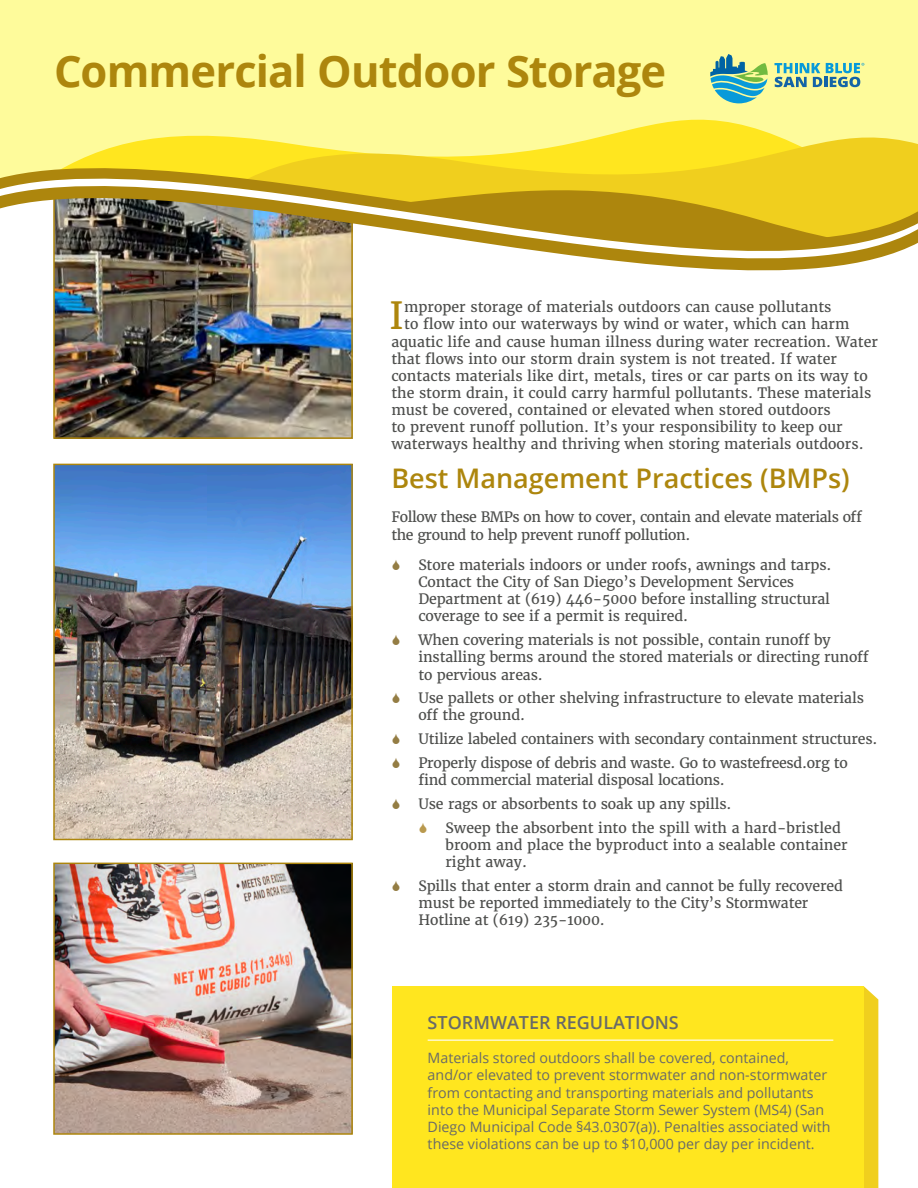
<style>
.page{position:relative;width:918px;height:1188px;background:#fff}
.page>*{position:absolute;margin:0;border:0;box-sizing:border-box;transform-origin:0 0}
.t1{font:700 43.5px "Open Sans";letter-spacing:-.02em;color:#ad860d}
.t2{font:37.2px "Merriweather";color:#ad860d}
.t3{font:600 27px "Open Sans";color:#ad860d}
.t4{font:600 18px "Open Sans";color:#696a68}
.t5{font:14.25px/17.1px "Merriweather";letter-spacing:-.01em;color:#4d4e4c}
.t6{font:14.25px/17.1px "Open Sans";color:#696a68}
.t7{font:14.25px/17.1px "Merriweather";letter-spacing:-.03em;color:#4d4e4c}
</style>
<div class="page">
<div style="left:864px;top:986px;width:14px;height:202px;background:#f0cf1e"></div>
<img style="left:56px;top:365px;width:294px;height:71px">
<img style="left:53px;top:347px;width:300px;height:18px">
<svg style="left:0;top:0;width:918px;height:347px"></svg>
<img style="left:56px;top:467px;width:294px;height:370px">
<div style="left:53px;top:464px;width:300px;height:376px;border:2px solid #ad860d"></div>
<img style="left:56px;top:866px;width:294px;height:266px">
<div style="left:53px;top:863px;width:300px;height:272px;border:2px solid #ad860d"></div>
<div style="left:393px;top:986px;width:471px;height:202px;background:#ffe61f"></div>
<hr style="left:428px;top:1040px;width:405px;height:1px;background:#fff">
<svg style="left:775px;top:63px;width:89px;height:24px;background:#8fc1ab"></svg>
<svg style="left:710px;top:54px;width:58px;height:49px;background:#82c2a7"></svg>
<h1 class="t1" style="left:54px;top:41px;width:614px">Commercial Outdoor Storage</h1>
<h2 class="t2" style="left:389px;top:293px;width:16px">I</h2>
<p class="t5" style="left:404px;top:299px;width:429px">mproper storage of materials outdoors can cause pollutants</p>
<p class="t5" style="left:404px;top:316px;width:447px">to flow into our waterways by wind or water, which can harm</p>
<p class="t5" style="left:391px;top:333px;width:488px">aquatic life and cause human illness during water recreation. Water</p>
<p class="t5" style="left:391px;top:350px;width:447px">that flows into our storm drain system is not treated. If water</p>
<p class="t5" style="left:391px;top:367px;width:478px">contacts materials like dirt, metals, tires or car parts on its way to</p>
<p class="t5" style="left:391px;top:384px;width:481px">the storm drain, it could carry harmful pollutants. These materials</p>
<p class="t5" style="left:391px;top:401px;width:441px">must be covered, contained or elevated when stored outdoors</p>
<p class="t5" style="left:391px;top:418px;width:453px">to prevent runoff pollution. It’s your responsibility to keep our</p>
<p class="t5" style="left:391px;top:436px;width:474px">waterways healthy and thriving when storing materials outdoors.</p>
<h3 class="t3" style="left:391px;top:460px;width:460px">Best Management Practices (BMPs)</h3>
<p class="t7" style="left:391px;top:509px;width:473px">Follow these BMPs on how to cover, contain and elevate materials off the ground to help prevent runoff pollution.</p>
<p class="t5" style="left:418px;top:557px;width:415px">Store materials indoors or under roofs, awnings and tarps.<br>Contact the City of San Diego’s Development Services Department at (619) 446-5000 before installing structural coverage to see if a permit is required.</p>
<p class="t5" style="left:418px;top:632px;width:452px">When covering materials is not possible, contain runoff by installing berms around the stored materials or directing runoff to pervious areas.</p>
<p class="t5" style="left:418px;top:690px;width:447px">Use pallets or other shelving infrastructure to elevate materials off the ground.</p>
<p class="t5" style="left:418px;top:727px;width:460px;line-height:23.9px">Utilize labeled containers with secondary containment structures.<br>Properly dispose of debris and waste. Go to wastefreesd.org to</p>
<p class="t5" style="left:418px;top:772px;width:308px">find commercial material disposal locations.</p>
<p class="t5" style="left:418px;top:796px;width:315px">Use rags or absorbents to soak up any spills.</p>
<p class="t5" style="left:445px;top:819px;width:397px">Sweep the absorbent into the spill with a hard-bristled</p>
<p class="t5" style="left:445px;top:836px;width:404px">broom and place the byproduct into a sealable container right away.</p>
<p class="t5" style="left:418px;top:877px;width:426px">Spills that enter a storm drain and cannot be fully recovered must be reported immediately to the City’s Stormwater<br>Hotline at (619) 235-1000.</p>
<p class="t4" style="left:428px;top:1010px;width:253px">STORMWATER REGULATIONS</p>
<p class="t6" style="left:428px;top:1049px;width:404px">Materials stored outdoors shall be covered, contained, and/or elevated to prevent stormwater and non-stormwater from contacting and transporting materials and pollutants into the Municipal Separate Storm Sewer System (MS4) (San Diego Municipal Code §43.0307(a)). Penalties associated with these violations can be up to $10,000 per day per incident.</p>
</div>
